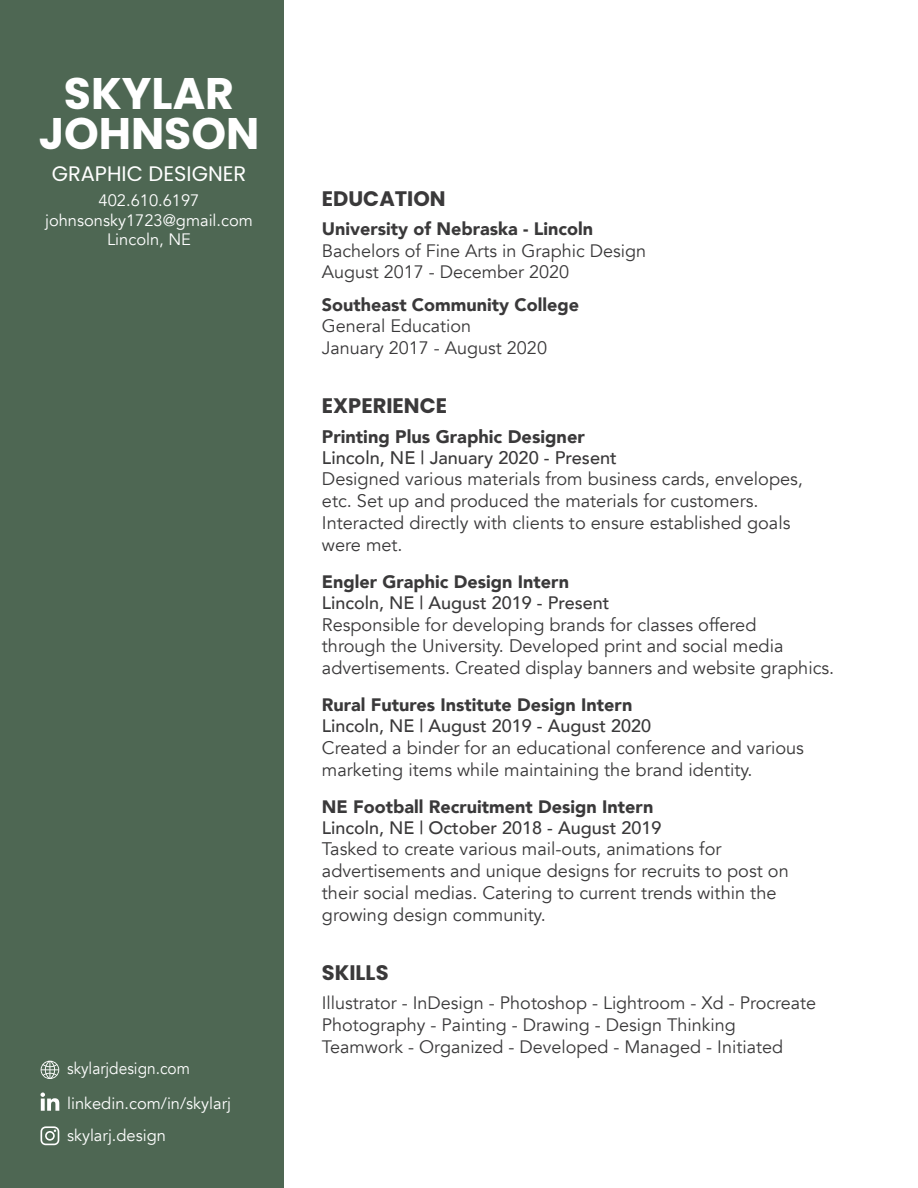
<style>
.page{position:relative;width:918px;height:1188px;background:#fff}
.page>*{position:absolute;margin:0;border:0;box-sizing:border-box;transform-origin:0 0}
.t1{font:700 44.25px/40.5px "Poppins";color:#fff;text-align:center}
.t2{font:700 21px "Poppins";color:#3a393a}
.t3{font:21px "Poppins";color:#fff}
.t4{font:18.15px/21.8px "Avenir";color:#3a393a}
.t5{font:500 18.15px "Avenir";color:#3a393a}
.t6{font:900 18.15px "Avenir";color:#3a393a}
.t7{font:18px/21.6px "Avenir";color:#3a393a}
.t8{font:900 18px "Avenir";color:#3a393a}
.t9{font:500 18px "Avenir";color:#3a393a}
.t10{font:16.5px/19.5px "Avenir";color:#fff;text-align:center}
.t11{font:16.5px "Avenir";color:#fff;scale:.94 1}
</style>
<div class="page">
<div style="left:0;top:0;width:283px;height:1188px;background:#4e6753"></div>
<svg style="left:40px;top:1061px;width:19px;height:18px"></svg>
<svg style="left:40px;top:1126px;width:19px;height:19px"></svg>
<svg style="left:41px;top:1093px;width:18px;height:18px"></svg>
<h1 class="t1" style="left:39px;top:73px;width:222px">SKYLAR<br>JOHNSON</h1>
<p class="t3" style="left:52px;top:161px;width:196px">GRAPHIC DESIGNER</p>
<p class="t10" style="left:45px;top:191px;width:209px">402.610.6197 johnsonsky1723@gmail.com<br>Lincoln, NE</p>
<p class="t11" style="left:67px;top:1059px;width:132px">skylarjdesign.com</p>
<p class="t10" style="left:67px;top:1094px;width:166px">linkedin.com/in/skylarj</p>
<p class="t10" style="left:67px;top:1126px;width:100px">skylarj.design</p>
<p class="t2" style="left:322px;top:186px;width:125px">EDUCATION</p>
<p class="t8" style="left:322px;top:213px;width:273px">University of Nebraska - Lincoln</p>
<p class="t7" style="left:322px;top:240px;width:326px">Bachelors of Fine Arts in Graphic Design<br>August 2017 - December 2020</p>
<p class="t8" style="left:322px;top:289px;width:259px">Southeast Community College</p>
<p class="t7" style="left:322px;top:316px;width:227px">General Education<br>January 2017 - August 2020</p>
<p class="t2" style="left:322px;top:393px;width:127px">EXPERIENCE</p>
<p class="t6" style="left:322px;top:421px;width:264px">Printing Plus Graphic Designer</p>
<p class="t5" style="left:322px;top:442px;width:297px">Lincoln, NE | January 2020 - Present</p>
<p class="t4" style="left:322px;top:469px;width:483px">Designed various materials from business cards, envelopes, etc. Set up and produced the materials for customers.<br>Interacted directly with clients to ensure established goals were met.</p>
<p class="t8" style="left:322px;top:566px;width:249px">Engler Graphic Design Intern</p>
<p class="t9" style="left:322px;top:587px;width:289px">Lincoln, NE | August 2019 - Present</p>
<p class="t4" style="left:322px;top:614px;width:514px">Responsible for developing brands for classes offered<br>through the University. Developed print and social media advertisements. Created display banners and website graphics.</p>
<p class="t8" style="left:322px;top:690px;width:312px">Rural Futures Institute Design Intern</p>
<p class="t9" style="left:322px;top:710px;width:331px">Lincoln, NE | August 2019 - August 2020</p>
<p class="t4" style="left:322px;top:737px;width:484px">Created a binder for an educational conference and various marketing items while maintaining the brand identity.</p>
<p class="t8" style="left:322px;top:791px;width:333px">NE Football Recruitment Design Intern</p>
<p class="t9" style="left:322px;top:812px;width:341px">Lincoln, NE | October 2018 - August 2019</p>
<p class="t4" style="left:322px;top:839px;width:468px">Tasked to create various mail-outs, animations for advertisements and unique designs for recruits to post on their social medias. Catering to current trends within the growing design community.</p>
<p class="t2" style="left:322px;top:960px;width:68px">SKILLS</p>
<p class="t7" style="left:322px;top:993px;width:496px">Illustrator - InDesign - Photoshop - Lightroom - Xd - Procreate<br>Photography - Painting - Drawing - Design Thinking<br>Teamwork - Organized - Developed - Managed - Initiated</p>
</div>
